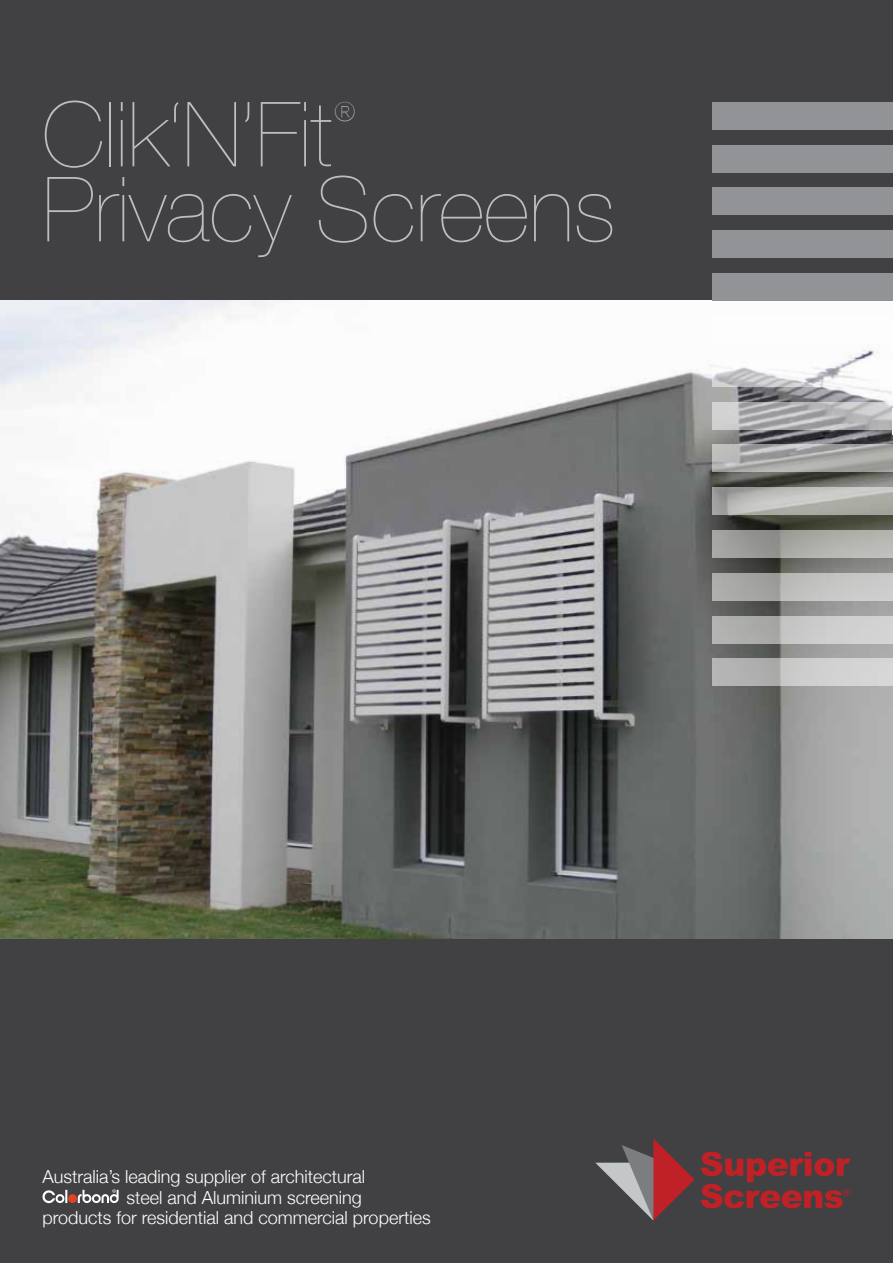
<style>
.page{position:relative;width:893px;height:1263px;background:#414042}
.page>*{position:absolute;margin:0;border:0;box-sizing:border-box;transform-origin:0 0}
.t1{font:200 90px "Helvetica Neue";color:#bcbec0}
.t2{font:200 26.25px "Helvetica Neue";color:#bcbec0}
.t3{font:300 18px "Helvetica Neue";color:#fff}
</style>
<div class="page">
<img style="left:0;top:301px;width:893px;height:638px">
<div style="left:712px;top:102px;width:181px;height:28px;background:#919396"></div>
<div style="left:712px;top:145px;width:181px;height:27px;background:#919396"></div>
<div style="left:712px;top:188px;width:181px;height:27px;background:#919396"></div>
<div style="left:712px;top:230px;width:181px;height:28px;background:#919396"></div>
<div style="left:712px;top:273px;width:181px;height:28px;background:#919396"></div>
<div style="left:712px;top:316px;width:181px;height:28px;background:#fff"></div>
<svg style="left:712px;top:359px;width:181px;height:28px;background:#e9e9ea"></svg>
<svg style="left:712px;top:402px;width:181px;height:27px;background:#b8b8ba"></svg>
<svg style="left:712px;top:444px;width:181px;height:28px;background:#aaaaa9"></svg>
<svg style="left:712px;top:487px;width:181px;height:28px;background:#b4b4b0"></svg>
<svg style="left:712px;top:530px;width:181px;height:28px;background:#a7a8a3"></svg>
<svg style="left:712px;top:573px;width:181px;height:28px;background:#b8b9b7"></svg>
<svg style="left:712px;top:616px;width:181px;height:27px;background:#c0c1c0"></svg>
<svg style="left:712px;top:658px;width:181px;height:28px;background:#c4c4c4"></svg>
<svg style="left:595px;top:1138px;width:99px;height:82px"></svg>
<svg style="left:701px;top:1151px;width:149px;height:57px"></svg>
<svg style="left:43px;top:1189px;width:76px;height:14px"></svg>
<h1 class="t1" style="left:43px;top:83px;width:292px">Clik‘N’Fit</h1>
<h2 class="t2" style="left:334px;top:97px;width:22px">®</h2>
<h1 class="t1" style="left:43px;top:157px;width:575px">Privacy Screens</h1>
<p class="t3" style="left:43px;top:1166px;width:324px">Australia’s leading supplier of architectural</p>
<p class="t3" style="left:127px;top:1186px;width:237px">steel and Aluminium screening</p>
<p class="t3" style="left:43px;top:1206px;width:390px">products for residential and commercial properties</p>
</div>
